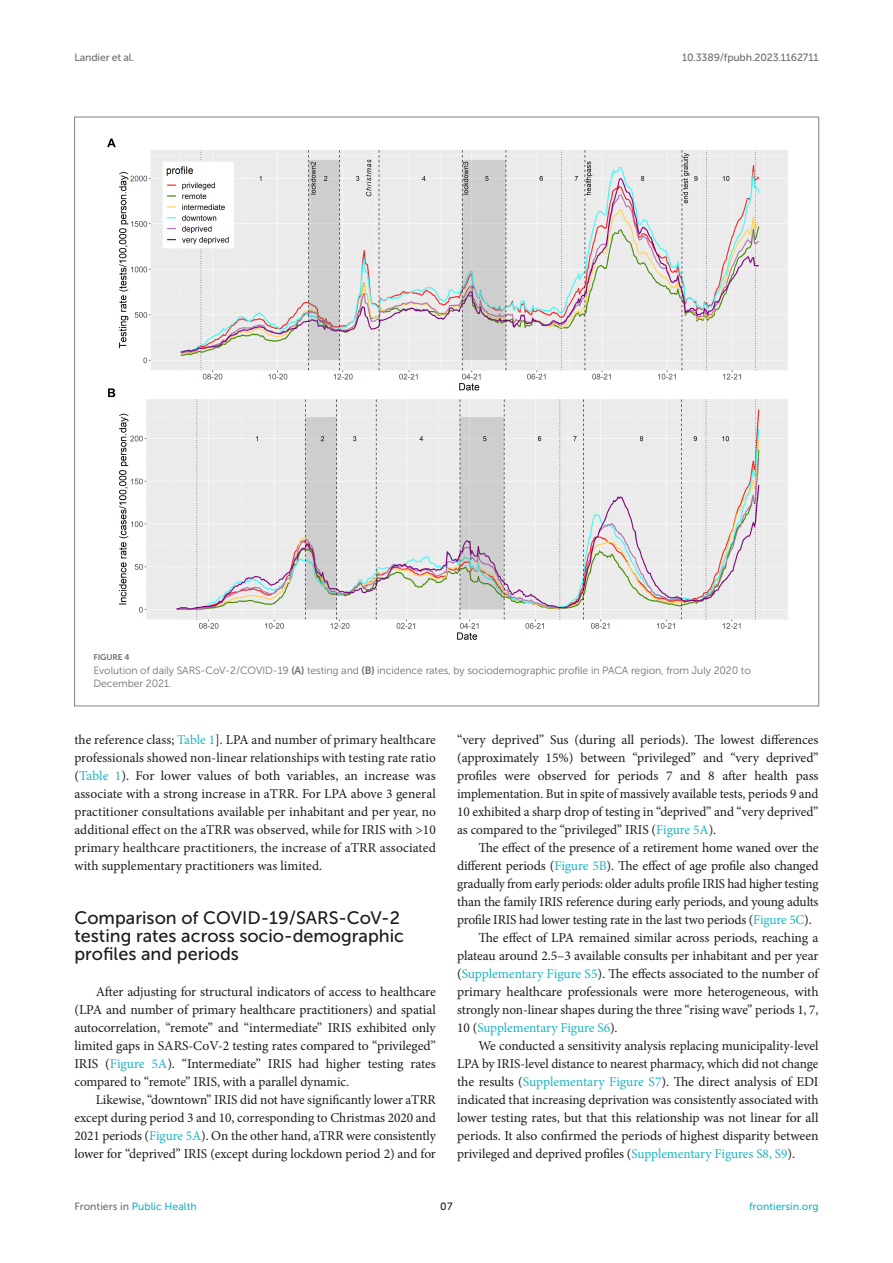
<style>
.page{position:relative;width:893px;height:1263px;background:#fff}
.page>*{position:absolute;margin:0;border:0;box-sizing:border-box;transform-origin:0 0}
.HEAD_2{font:18px/18px "Museo Sans 500";color:#1b1c1b}
.TEXT{font:13.5px/18px "Minion Pro";letter-spacing:-.005em;color:#1b1c1b;text-align:justify}
.TEXT_FLUSH{font:13.5px/18px "Minion Pro";letter-spacing:-.005em;color:#1b1c1b;text-align:justify}
.FIG_LEG{font:10.5px/13.5px "Museo Sans 300";letter-spacing:-.01em;color:#706f70}
.t1{font:10.5px "Museo Sans 500";letter-spacing:-.015em;color:#706f70}
.t2{font:10.5px "Museo Sans 500";color:#1db5c3}
.t3{font:10.5px "Museo Sans 500";color:#1b1c1b}
.FIG_HD{font:8.25px "Museo Sans 700";letter-spacing:-.01em;color:#706f70}
.s1{font-family:"Museo Sans 700"}
.s2{color:#1db5c3}
.s3{color:#706f70}
</style>
<div class="page">
<img style="left:107px;top:138px;width:681px;height:502px">
<p class="t1" style="left:74px;top:51px;width:61px">Landier et al.</p>
<p class="t1" style="left:682px;top:51px;width:138px">10.3389/fpubh.2023.1162711</p>
<p class="FIG_HD" style="left:94px;top:652px;width:37px">FIGURE 4</p>
<p class="FIG_LEG" style="left:94px;top:663px;width:659px">Evolution of daily SARS-CoV-2/COVID-19 <span class="s1">(A)</span> testing and <span class="s1">(B)</span> incidence rates, by sociodemographic profile in PACA region, from July 2020 to<br>December 2021.</p>
<p class="TEXT" style="left:74px;top:731px;width:363px">the reference class; <span class="s2">Table 1</span>]. LPA and number of primary healthcare professionals showed non-linear relationships with testing rate ratio (<span class="s2">Table 1</span>). For lower values of both variables, an increase was associate with a strong increase in aTRR. For LPA above 3 general practitioner consultations available per inhabitant and per year, no additional effect on the aTRR was observed, while for IRIS with &gt;10 primary healthcare practitioners, the increase of aTRR associated with supplementary practitioners was limited.</p>
<p class="HEAD_2" style="left:74px;top:909px;width:331px">Comparison of COVID-19/SARS-CoV-2 testing rates across socio-demographic profiles and periods</p>
<p class="TEXT_FLUSH" style="left:74px;top:983px;width:363px;text-indent:21px">After adjusting for structural indicators of access to healthcare (LPA and number of primary healthcare practitioners) and spatial autocorrelation, “remote” and “intermediate” IRIS exhibited only limited gaps in SARS-CoV-2 testing rates compared to “privileged” IRIS (<span class="s2">Figure 5A</span>). “Intermediate” IRIS had higher testing rates compared to “remote” IRIS, with a parallel dynamic.</p>
<p class="TEXT" style="left:74px;top:1091px;width:363px;text-indent:21px">Likewise, “downtown” IRIS did not have significantly lower aTRR except during period 3 and 10, corresponding to Christmas 2020 and 2021 periods (<span class="s2">Figure 5A</span>). On the other hand, aTRR were consistently lower for “deprived” IRIS (except during lockdown period 2) and for</p>
<p class="TEXT" style="left:457px;top:731px;width:363px">“very deprived” Sus (during all periods). The lowest differences (approximately 15%) between “privileged” and “very deprived” profiles were observed for periods 7 and 8 after health pass implementation. But in spite of massively available tests, periods 9 and 10 exhibited a sharp drop of testing in “deprived” and “very deprived” as compared to the “privileged” IRIS (<span class="s2">Figure 5A</span>).</p>
<p class="TEXT" style="left:457px;top:839px;width:363px;text-indent:21px">The effect of the presence of a retirement home waned over the different periods (<span class="s2">Figure 5B</span>). The effect of age profile also changed gradually from early periods: older adults profile IRIS had higher testing than the family IRIS reference during early periods, and young adults profile IRIS had lower testing rate in the last two periods (<span class="s2">Figure 5C</span>).</p>
<p class="TEXT" style="left:457px;top:929px;width:363px;text-indent:21px">The effect of LPA remained similar across periods, reaching a plateau around 2.5–3 available consults per inhabitant and per year (<span class="s2">Supplementary Figure S5</span>). The effects associated to the number of primary healthcare professionals were more heterogeneous, with strongly non-linear shapes during the three “rising wave” periods 1, 7, 10 (<span class="s2">Supplementary Figure S6</span>).</p>
<p class="TEXT" style="left:457px;top:1037px;width:363px;text-indent:21px">We conducted a sensitivity analysis replacing municipality-level LPA by IRIS-level distance to nearest pharmacy, which did not change the results (<span class="s2">Supplementary Figure S7</span>). The direct analysis of EDI indicated that increasing deprivation was consistently associated with lower testing rates, but that this relationship was not linear for all periods. It also confirmed the periods of highest disparity between privileged and deprived profiles (<span class="s2">Supplementary Figures S8, S9</span>).</p>
<p class="t2" style="left:74px;top:1200px;width:124px"><span class="s3">Frontiers in</span> Public Health</p>
<p class="t3" style="left:440px;top:1200px;width:14px">07</p>
<p class="t2" style="left:749px;top:1200px;width:71px">frontiersin.org</p>
</div>
